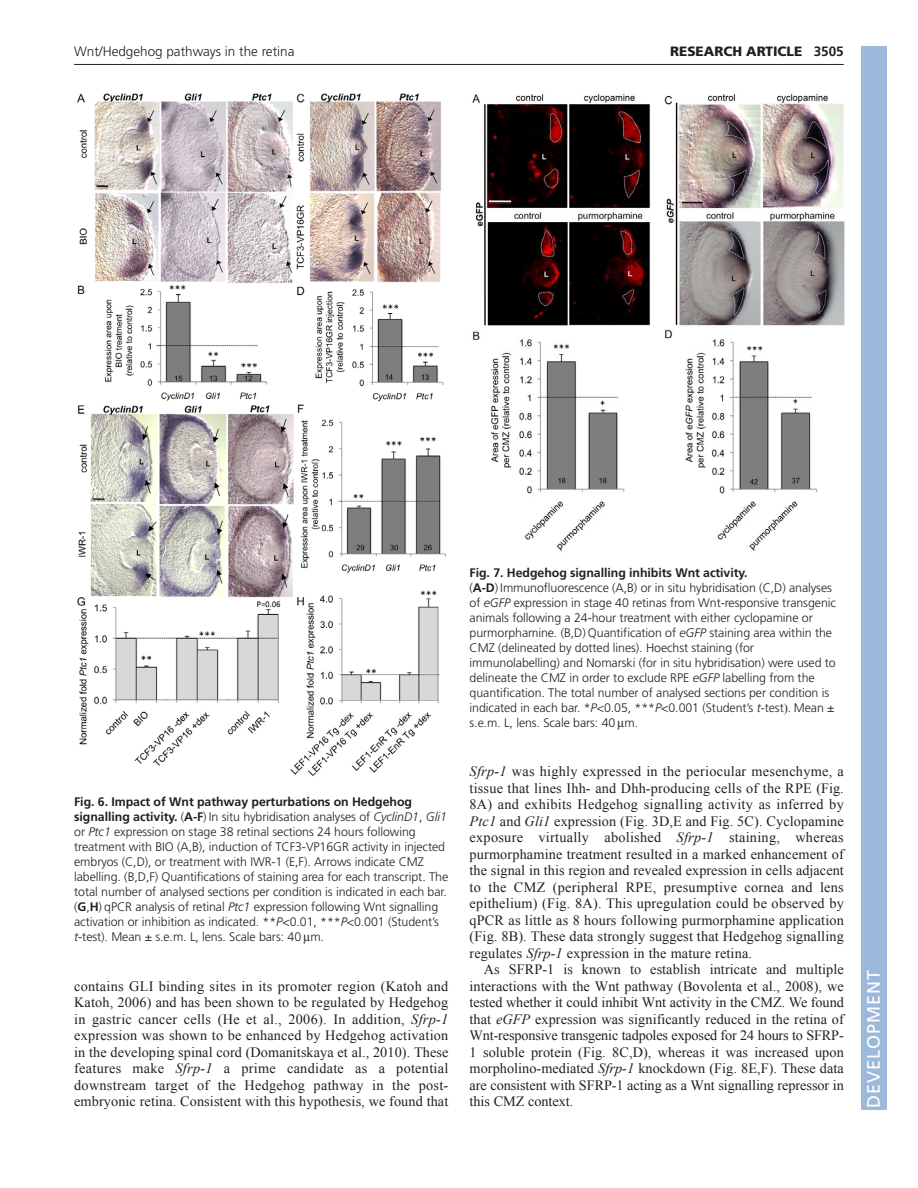
<style>
.page{position:relative;width:918px;height:1188px;background:#fff}
.page>*{position:absolute;margin:0;border:0;box-sizing:border-box;transform-origin:0 0}
.t1{font:18px "Frutiger LT Std";letter-spacing:.055em;color:#fff}
.t2{font:14.25px/16.5px "Times New Roman";letter-spacing:.005em;color:#231f20;text-align:justify}
.t3{font:300 13.5px "Frutiger";color:#231f20}
.t4{font:900 13.5px "Frutiger LT Std";color:#231f20}
.t5{font:300 12.3px/15px "Frutiger";letter-spacing:-.005em;color:#231f20}
.s1{font-weight:700}
.s2{font-style:italic}
.s3{font-family:"Times New Roman";font-weight:400}
</style>
<div class="page">
<hr style="left:74px;top:64px;width:770px;height:1px;background:#231f20">
<img style="left:77px;top:93px;width:369px;height:684px">
<img style="left:472px;top:93px;width:373px;height:458px">
<div style="left:861px;top:46px;width:25px;height:1064px;background:#9cb9db"></div>
<p class="t3" style="left:74px;top:46px;width:222px">Wnt/Hedgehog pathways in the retina</p>
<p class="t4" style="left:670px;top:46px;width:175px">RESEARCH ARTICLE <span class="s1">3505</span></p>
<p class="t5" style="left:74px;top:795px;width:376px"><span class="s1">Fig. 6. Impact of Wnt pathway perturbations on Hedgehog signalling activity.</span> (<span class="s1">A-F</span>) In situ hybridisation analyses of <span class="s2">CyclinD1</span>, <span class="s2">Gli1 </span>or <span class="s2">Ptc1</span> expression on stage 38 retinal sections 24 hours following treatment with BIO (A,B), induction of TCF3-VP16GR activity in injected embryos (C,D), or treatment with IWR-1 (E,F). Arrows indicate CMZ labelling. (B,D,F) Quantifications of staining area for each transcript. The total number of analysed sections per condition is indicated in each bar. (<span class="s1">G</span>,<span class="s1">H</span>) qPCR analysis of retinal <span class="s2">Ptc1</span> expression following Wnt signalling activation or inhibition as indicated. **<span class="s2">P</span>&lt;0.01, ***<span class="s2">P</span>&lt;0.001 (Student’s <span class="s2">t</span>-test). Mean ± s.e.m. L, lens. Scale bars: 40 m.</p>
<p class="t2" style="left:74px;top:978px;width:376px">contains GLI binding sites in its promoter region (Katoh and Katoh, 2006) and has been shown to be regulated by Hedgehog in gastric cancer cells (He et al., 2006). In addition, <span class="s2">Sfrp-1 </span>expression was shown to be enhanced by Hedgehog activation in the developing spinal cord (Domanitskaya et al., 2010). These features make <span class="s2">Sfrp-1</span> a prime candidate as a potential downstream target of the Hedgehog pathway in the post&shy;embryonic retina. Consistent with this hypothesis, we found that</p>
<p class="t5" style="left:470px;top:566px;width:368px"><span class="s1">Fig. 7. Hedgehog signalling inhibits Wnt activity.<br></span>(<span class="s1">A-D</span>) Immunofluorescence (A,B) or in situ hybridisation (C,D) analyses of <span class="s2">eGFP</span> expression in stage 40 retinas from Wnt-responsive transgenic animals following a 24-hour treatment with either cyclopamine or purmorphamine. (B,D) Quantification of <span class="s2">eGFP</span> staining area within the CMZ (delineated by dotted lines). Hoechst staining (for immunolabelling) and Nomarski (for in situ hybridisation) were used to delineate the CMZ in order to exclude RPE <span class="s2">eGFP</span> labelling from the quantification. The total number of analysed sections per condition is indicated in each bar. *<span class="s2">P</span>&lt;0.05, ***<span class="s2">P</span>&lt;0.001 (Student’s <span class="s2">t</span>-test<span class="s3">).</span> Mean ± s.e.m. L, lens. Scale bars: 40 m.</p>
<p class="t2" style="left:470px;top:763px;width:376px"><span class="s2">Sfrp-1</span> was highly expressed in the periocular mesenchyme, a tissue that lines Ihh- and Dhh-producing cells of the RPE (Fig.<br>8A) and exhibits Hedgehog signalling activity as inferred by <span class="s2">Ptc1</span> and <span class="s2">Gli1</span> expression (Fig. 3D,E and Fig. 5C). Cyclopamine exposure virtually abolished <span class="s2">Sfrp-1</span> staining, whereas purmorphamine treatment resulted in a marked enhancement of the signal in this region and revealed expression in cells adjacent to the CMZ (peripheral RPE, presumptive cornea and lens epithelium) (Fig. 8A). This upregulation could be observed by qPCR as little as 8 hours following purmorphamine application (Fig. 8B). These data strongly suggest that Hedgehog signalling regulates <span class="s2">Sfrp-1</span> expression in the mature retina.</p>
<p class="t2" style="left:470px;top:961px;width:376px;text-indent:14px">As SFRP-1 is known to establish intricate and multiple interactions with the Wnt pathway (Bovolenta et al., 2008), we tested whether it could inhibit Wnt activity in the CMZ. We found that <span class="s2">eGFP</span> expression was significantly reduced in the retina of Wnt-responsive transgenic tadpoles exposed for 24 hours to SFRP-1 soluble protein (Fig. 8C,D), whereas it was increased upon morpholino-mediated <span class="s2">Sfrp-1</span> knockdown (Fig. 8E,F). These data are consistent with SFRP-1 acting as a Wnt signalling repressor in this CMZ context.</p>
<p class="t1" style="left:863px;top:1108px;width:140px;rotate:-90deg">DEVELOPMENT</p>
</div>
